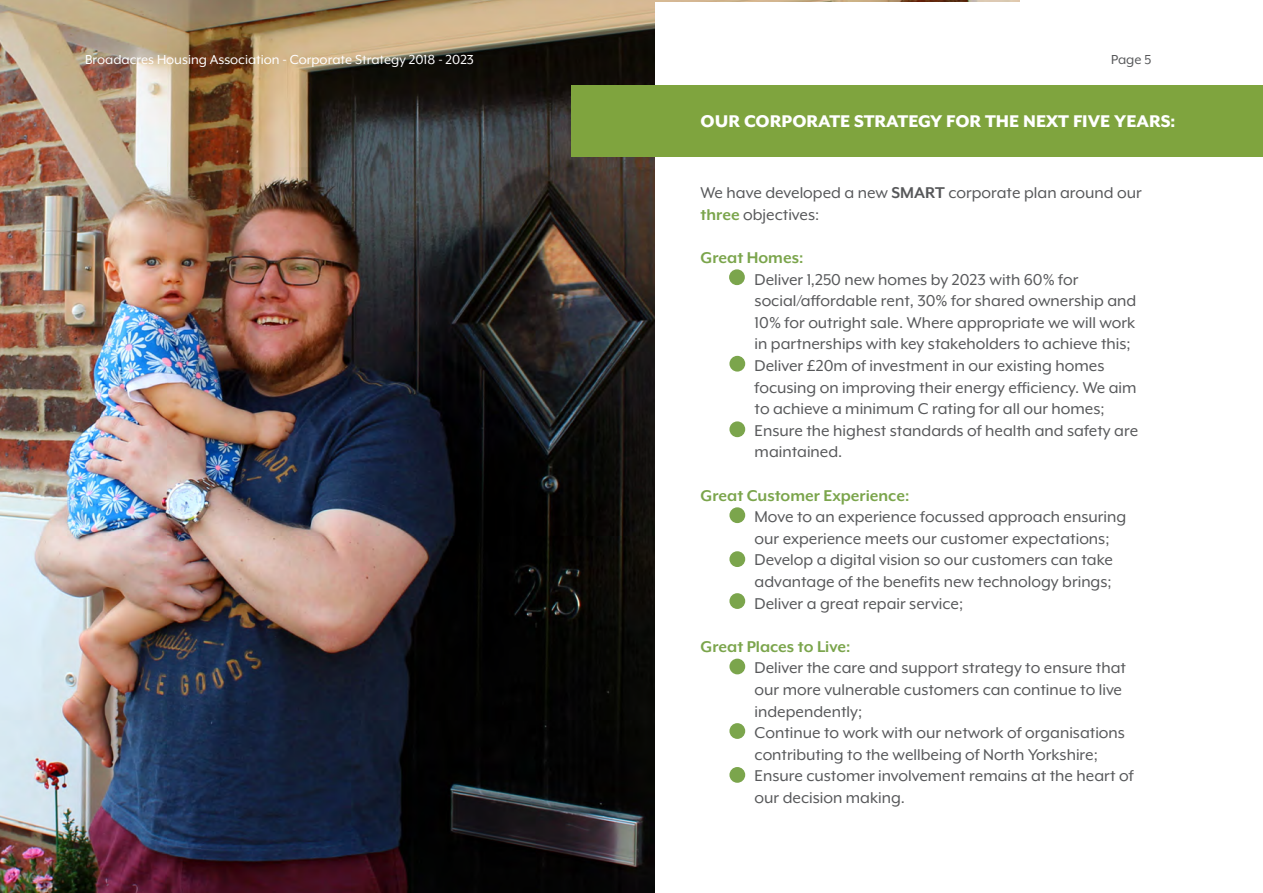
<style>
.page{position:relative;width:1263px;height:893px;background:#fff}
.page>*{position:absolute;margin:0;border:0;box-sizing:border-box;transform-origin:0 0}
.t1{font:800 19.5px "Mr Eaves XL Mod OT";color:#fff}
.t2{font:18px/21.6px "Mr Eaves XL Mod OT";color:#57585a}
.t3{font:700 18px "Mr Eaves XL Mod OT";color:#7ba54c}
.t4{font:15px "Mr Eaves XL Mod OT";color:#fff}
.t5{font:15px "Mr Eaves XL Mod OT";color:#57585a}
.s1{font-weight:700}
.s2{font-weight:700;color:#7ba54c}
</style>
<div class="page">
<img style="left:0;top:0;width:1020px;height:893px">
<div style="left:656px;top:2px;width:607px;height:891px;background:#fff"></div>
<div style="left:729px;top:356px;width:16px;height:16px;background:#7ba54c;border-radius:50%"></div>
<div style="left:729px;top:269px;width:16px;height:16px;background:#7ba54c;border-radius:50%"></div>
<div style="left:729px;top:421px;width:16px;height:16px;background:#7ba54c;border-radius:50%"></div>
<div style="left:729px;top:507px;width:16px;height:16px;background:#7ba54c;border-radius:50%"></div>
<div style="left:729px;top:551px;width:16px;height:16px;background:#7ba54c;border-radius:50%"></div>
<div style="left:729px;top:593px;width:16px;height:16px;background:#7ba54c;border-radius:50%"></div>
<div style="left:729px;top:659px;width:16px;height:15px;background:#7ba54c;border-radius:50%"></div>
<div style="left:729px;top:723px;width:16px;height:16px;background:#7ba54c;border-radius:50%"></div>
<div style="left:571px;top:85px;width:692px;height:72px;background:#7fa43e"></div>
<div style="left:729px;top:767px;width:16px;height:16px;background:#7ba54c;border-radius:50%"></div>
<p class="t4" style="left:85px;top:52px;width:390px">Broadacres Housing Association - Corporate Strategy 2018 - 2023</p>
<p class="t5" style="left:1111px;top:52px;width:42px">Page 5</p>
<p class="t1" style="left:700px;top:111px;width:476px">OUR CORPORATE STRATEGY FOR THE NEXT FIVE YEARS:</p>
<p class="t2" style="left:700px;top:182px;width:443px">We have developed a new <span class="s1">SMART</span> corporate plan around our <span class="s2">three</span> objectives:</p>
<p class="t3" style="left:700px;top:249px;width:104px">Great Homes:</p>
<p class="t2" style="left:754px;top:268px;width:385px">Deliver 1,250 new homes by 2023 with 60% for social/affordable rent, 30% for shared ownership and 10% for outright sale. Where appropriate we will work in partnerships with key stakeholders to achieve this; Deliver £20m of investment in our existing homes focusing on improving their energy efficiency. We aim to achieve a minimum C rating for all our homes; Ensure the highest standards of health and safety are maintained.</p>
<p class="t3" style="left:700px;top:486px;width:210px">Great Customer Experience:</p>
<p class="t2" style="left:754px;top:506px;width:373px">Move to an experience focussed approach ensuring our experience meets our customer expectations; Develop a digital vision so our customers can take advantage of the benefits new technology brings; Deliver a great repair service;</p>
<p class="t3" style="left:700px;top:637px;width:151px">Great Places to Live:</p>
<p class="t2" style="left:754px;top:657px;width:381px">Deliver the care and support strategy to ensure that our more vulnerable customers can continue to live independently;<br>Continue to work with our network of organisations contributing to the wellbeing of North Yorkshire; Ensure customer involvement remains at the heart of our decision making.</p>
</div>
